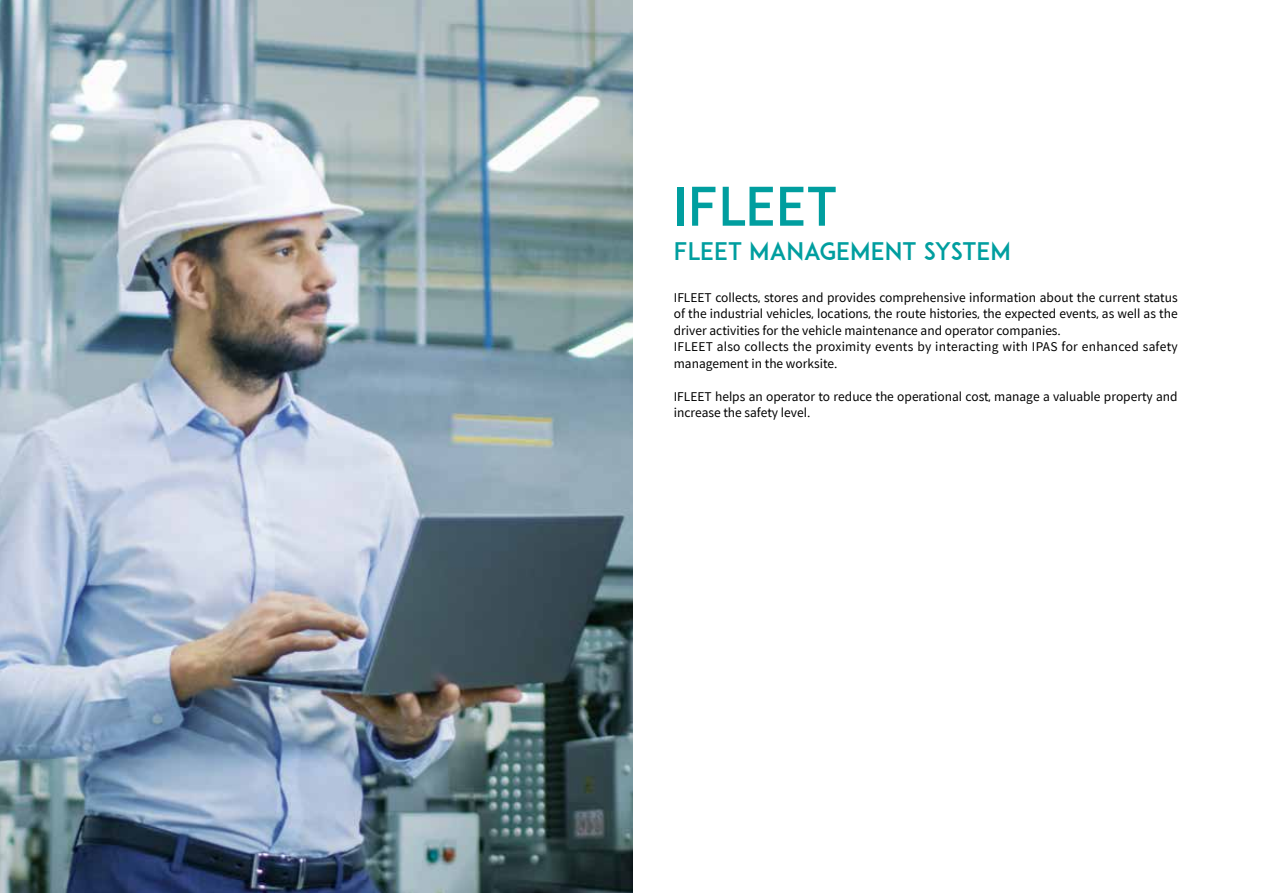
<style>
.page{position:relative;width:1263px;height:893px;background:#fff}
.page>*{position:absolute;margin:0;border:0;box-sizing:border-box;transform-origin:0 0}
.t1{font:52.5px "ADAM.CGPRO";color:#009e9f}
.t2{font:24px "ADAM.CGPRO";color:#009e9f}
.t3{font:12px/16.5px "Spoqa Han Sans";color:#000}
</style>
<div class="page">
<img style="left:0;top:0;width:632px;height:893px">
<h1 class="t1" style="left:674px;top:175px;width:165px">IFLEET</h1>
<h2 class="t2" style="left:674px;top:236px;width:339px">FLEET MANAGEMENT SYSTEM</h2>
<p class="t3" style="left:674px;top:289px;width:505px">IFLEET collects, stores and provides comprehensive information about the current status of the industrial vehicles, locations, the route histories, the expected events, as well as the driver activities for the vehicle maintenance and operator companies.<br>IFLEET also collects the proximity events by interacting with IPAS for enhanced safety management in the worksite.</p>
<p class="t3" style="left:674px;top:388px;width:505px">IFLEET helps an operator to reduce the operational cost, manage a valuable property and increase the safety level.</p>
</div>
